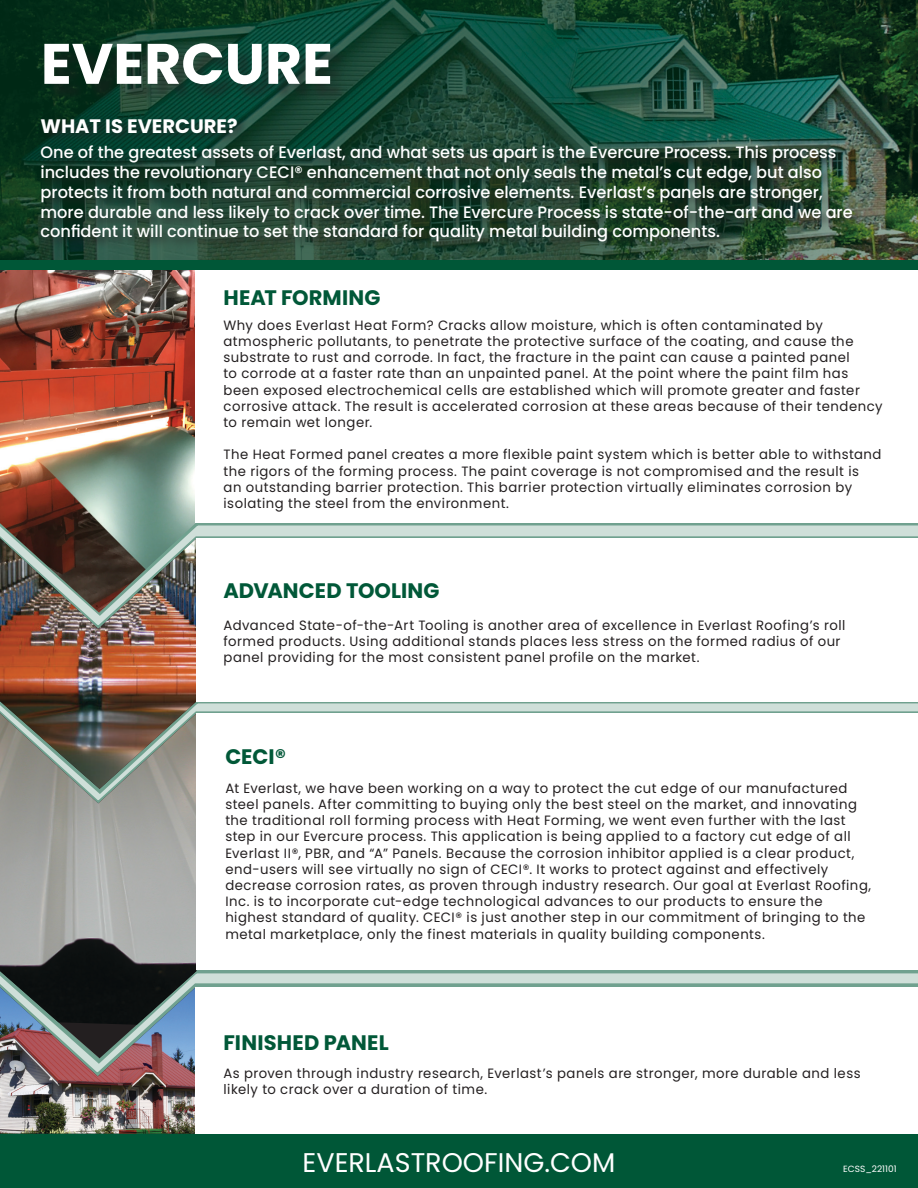
<style>
.page{position:relative;width:918px;height:1188px;background:#fff}
.page>*{position:absolute;margin:0;border:0;box-sizing:border-box;transform-origin:0 0}
.t1{font:700 57px "Poppins";color:#fff}
.t2{font:27px "Poppins";color:#fff}
.t3{font:700 21px "Poppins";letter-spacing:.005em;color:#015838}
.t4{font:700 19.5px "Poppins";color:#fff}
.t5{font:500 16.5px/19.8px "Poppins";color:#fff}
.t6{font:13.5px/16.2px "Poppins";letter-spacing:.04em;color:#231f20}
.t7{font:9px "Poppins";color:#fff}
</style>
<div class="page">
<div style="left:0;top:1134px;width:918px;height:54px;background:#005737"></div>
<svg style="left:0;top:0;width:918px;height:261px"></svg>
<div style="left:0;top:261px;width:918px;height:9px;background:#005737"></div>
<svg style="left:196px;top:523px;width:722px;height:15px"></svg>
<svg style="left:196px;top:702px;width:722px;height:11px"></svg>
<svg style="left:196px;top:970px;width:722px;height:17px"></svg>
<img style="left:0;top:789px;width:196px;height:198px">
<img style="left:0;top:987px;width:195px;height:147px">
<img style="left:0;top:270px;width:196px;height:268px">
<img style="left:0;top:538px;width:196px;height:251px">
<div style="left:38px;top:115px;width:827px;height:140px;background:#231f20;opacity:.75"></div>
<div style="left:47px;top:46px;width:302px;height:56px;background:#231f20;opacity:.45"></div>
<p class="t1" style="left:41px;top:31px;width:294px">EVERCURE</p>
<p class="t4" style="left:40px;top:115px;width:199px">WHAT IS EVERCURE?</p>
<p class="t5" style="left:40px;top:143px;width:814px">One of the greatest assets of Everlast, and what sets us apart is the Evercure Process. This process includes the revolutionary CECI® enhancement that not only seals the metal’s cut edge, but also protects it from both natural and commercial corrosive elements. Everlast’s panels are stronger, more durable and less likely to crack over time. The Evercure Process is state-of-the-art and we are confident it will continue to set the standard for quality metal building components.</p>
<p class="t3" style="left:224px;top:285px;width:159px">HEAT FORMING</p>
<p class="t6" style="left:224px;top:317px;width:661px">Why does Everlast Heat Form? Cracks allow moisture, which is often contaminated by atmospheric pollutants, to penetrate the protective surface of the coating, and cause the substrate to rust and corrode. In fact, the fracture in the paint can cause a painted panel<br>to corrode at a faster rate than an unpainted panel. At the point where the paint film has been exposed electrochemical cells are established which will promote greater and faster corrosive attack. The result is accelerated corrosion at these areas because of their tendency to remain wet longer.</p>
<p class="t6" style="left:224px;top:447px;width:660px">The Heat Formed panel creates a more flexible paint system which is better able to withstand the rigors of the forming process. The paint coverage is not compromised and the result is<br>an outstanding barrier protection. This barrier protection virtually eliminates corrosion by isolating the steel from the environment.</p>
<p class="t3" style="left:224px;top:578px;width:217px">ADVANCED TOOLING</p>
<p class="t6" style="left:224px;top:617px;width:623px">Advanced State-of-the-Art Tooling is another area of excellence in Everlast Roofing’s roll formed products. Using additional stands places less stress on the formed radius of our panel providing for the most consistent panel profile on the market.</p>
<p class="t3" style="left:225px;top:744px;width:62px">CECI®</p>
<p class="t6" style="left:225px;top:780px;width:647px">At Everlast, we have been working on a way to protect the cut edge of our manufactured steel panels. After committing to buying only the best steel on the market, and innovating the traditional roll forming process with Heat Forming, we went even further with the last step in our Evercure process. This application is being applied to a factory cut edge of all Everlast II®, PBR, and “A” Panels. Because the corrosion inhibitor applied is a clear product, end-users will see virtually no sign of CECI®. It works to protect against and effectively decrease corrosion rates, as proven through industry research. Our goal at Everlast Roofing, Inc. is to incorporate cut-edge technological advances to our products to ensure the highest standard of quality. CECI® is just another step in our commitment of bringing to the metal marketplace, only the finest materials in quality building components.</p>
<p class="t3" style="left:224px;top:1031px;width:167px">FINISHED PANEL</p>
<p class="t6" style="left:224px;top:1065px;width:639px">As proven through industry research, Everlast’s panels are stronger, more durable and less likely to crack over a duration of time.</p>
<p class="t2" style="left:303px;top:1147px;width:314px">EVERLASTROOFING.COM</p>
<p class="t7" style="left:843px;top:1163px;width:55px">ECSS_221101</p>
</div>
